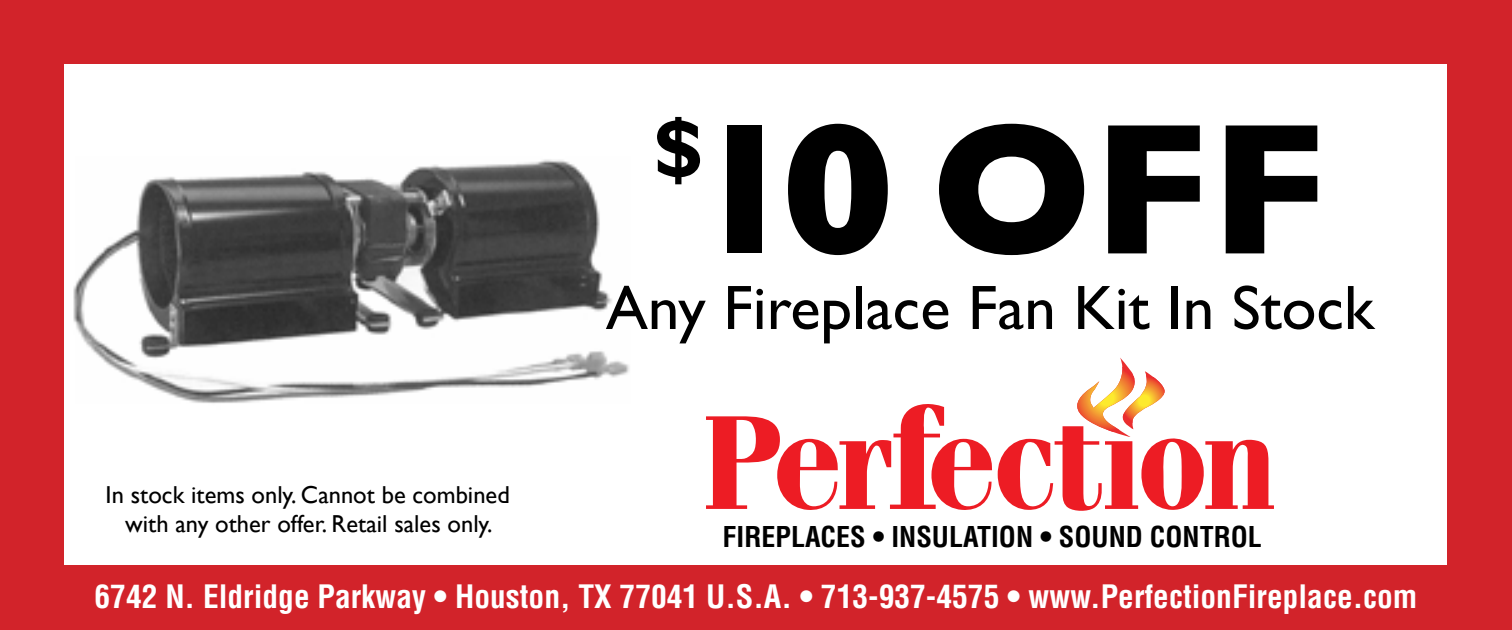
<style>
.page{position:relative;width:1512px;height:630px;background:#d2232a}
.page>*{position:absolute;margin:0;border:0;box-sizing:border-box;transform-origin:0 0}
.t1{font:700 189px "Gill Sans";color:#000}
.t2{font:700 84px "Gill Sans";color:#000}
.t3{font:63px "Gill Sans";color:#000}
.t4{font:700 condensed 31.5px "Helvetica";color:#fff}
.t5{font:700 condensed 28px "Helvetica";color:#000}
.t6{font:24.5px/29.4px "Gill Sans";color:#000;text-align:center}
</style>
<div class="page">
<div style="left:65px;top:65px;width:1382px;height:500px;background:#fff"></div>
<svg style="left:706px;top:358px;width:568px;height:153px"></svg>
<img style="left:73px;top:159px;width:557px;height:245px">
<p class="t6" style="left:106px;top:480px;width:406px">In stock items only. Cannot be combined with any other offer. Retail sales only.</p>
<h2 class="t2" style="left:653px;top:99px;width:54px">$</h2>
<h1 class="t1" style="left:688px;top:79px;width:640px">10 OFF</h1>
<h3 class="t3" style="left:606px;top:271px;width:770px">Any Fireplace Fan Kit In Stock</h3>
<p class="t5" style="left:723px;top:519px;width:541px">FIREPLACES • INSULATION • SOUND CONTROL</p>
<p class="t4" style="left:95px;top:577px;width:1324px">6742 N. Eldridge Parkway • Houston, TX 77041 U.S.A. • 713-937-4575 • www.PerfectionFireplace.com</p>
</div>
